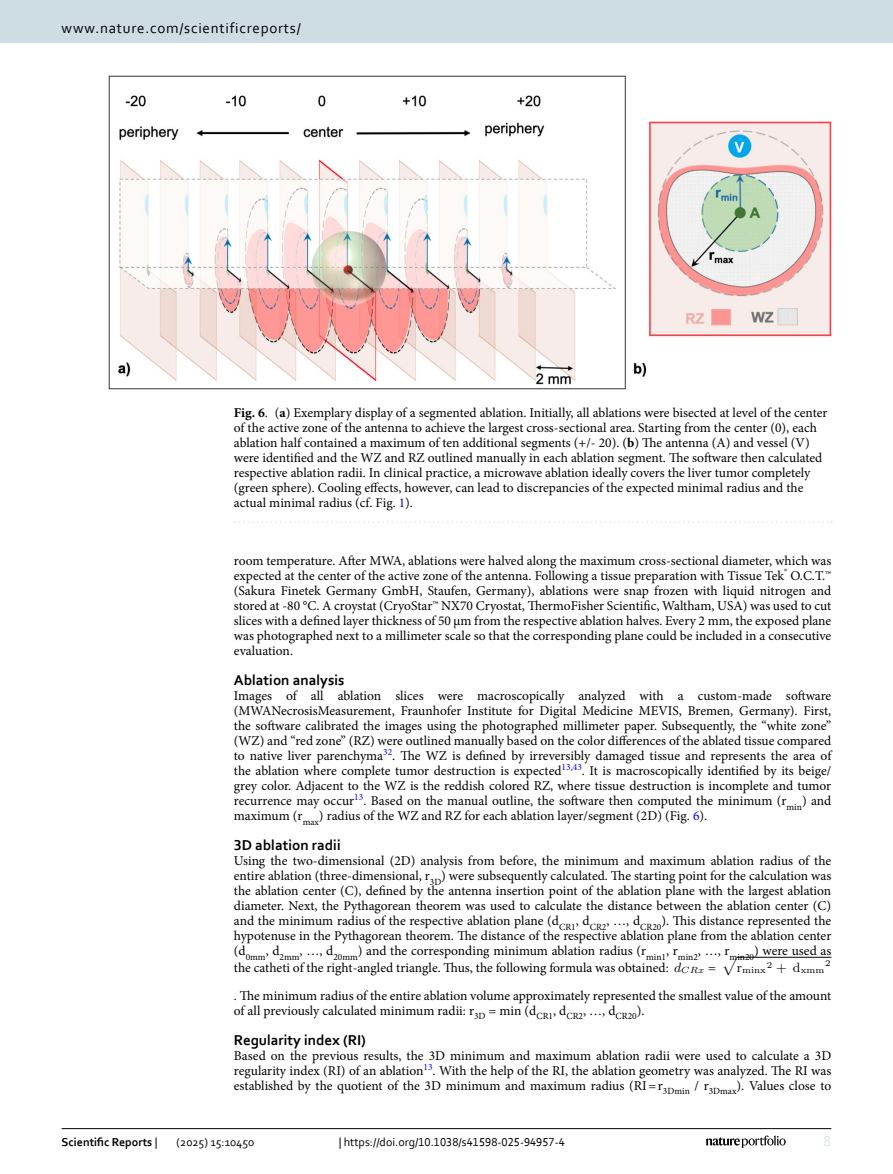
<style>
.page{position:relative;width:893px;height:1174px;background:#fff}
.page>*{position:absolute;margin:0;border:0;box-sizing:border-box;transform-origin:0 0}
.Head_2{font:700 15px "Corbel";color:#000}
.t1{font:15px "Corbel";letter-spacing:.05em;color:#000}
.t2{font:15px "LM Math Extension 10";color:#000}
.t3{font:15px "Corbel";color:#d9e4eb}
.Body_Text{font:13.5px/15px "Minion Pro";color:#000;text-align:justify}
.Figure_Caption{font:13.5px/15px "Minion Pro";color:#000}
.t4{font:12px "Corbel";color:#000}
.t5{font:700 12px "Corbel";color:#000}
.t6{font:9px "SFRM0600";color:#000}
.t7{font:9px "LM Math Italic 6";color:#000}
.t8{font:9px "LM Roman 6";color:#000}
.s1{font-weight:700}
.s2{color:#00f}
.s3{font-weight:400}
</style>
<div class="page">
<hr style="left:737px;top:957px;width:94px;height:1px;background:#000">
<img style="left:108px;top:76px;width:723px;height:313px">
<svg style="left:235px;top:521px;width:597px;height:2px"></svg>
<hr style="left:62px;top:1128px;width:769px;height:1px;background:#000">
<svg style="left:706px;top:1135px;width:80px;height:12px"></svg>
<div style="left:0;top:0;width:893px;height:43px;background:#cedde4"></div>
<p class="t1" style="left:62px;top:18px;width:241px">www.nature.com/scientificreports/</p>
<p class="Figure_Caption" style="left:234px;top:405px;width:595px"><span class="s1">Fig. 6</span>. (<span class="s1">a</span>) Exemplary display of a segmented ablation. Initially, all ablations were bisected at level of the center of the active zone of the antenna to achieve the largest cross-sectional area. Starting from the center (0), each ablation half contained a maximum of ten additional segments (+/- 20). (<span class="s1">b</span>) The antenna (A) and vessel (V) were identified and the WZ and RZ outlined manually in each ablation segment. The software then calculated respective ablation radii. In clinical practice, a microwave ablation ideally covers the liver tumor completely (green sphere). Cooling effects, however, can lead to discrepancies of the expected minimal radius and the actual minimal radius (cf. Fig. <span class="s2">1</span>).</p>
<p class="Body_Text" style="left:234px;top:553px;width:599px">room temperature. After MWA, ablations were halved along the maximum cross-sectional diameter, which was expected at the center of the active zone of the antenna. Following a tissue preparation with Tissue Tek<sup>®</sup> O.C.T.™ (Sakura Finetek Germany GmbH, Staufen, Germany), ablations were snap frozen with liquid nitrogen and stored at -80 °C. A croystat (CryoStar™ NX70 Cryostat, ThermoFisher Scientific, Waltham, USA) was used to cut slices with a defined layer thickness of 50 μm from the respective ablation halves. Every 2 mm, the exposed plane was photographed next to a millimeter scale so that the corresponding plane could be included in a consecutive evaluation.</p>
<p class="Head_2" style="left:234px;top:670px;width:112px">Ablation analysis</p>
<p class="Body_Text" style="left:234px;top:688px;width:599px">Images of all ablation slices were macroscopically analyzed with a custom-made software (MWANecrosisMeasurement, Fraunhofer Institute for Digital Medicine MEVIS, Bremen, Germany). First, the software calibrated the images using the photographed millimeter paper. Subsequently, the “white zone” (WZ) and “red zone” (RZ) were outlined manually based on the color differences of the ablated tissue compared to native liver parenchyma<sup>32</sup>. The WZ is defined by irreversibly damaged tissue and represents the area of the ablation where complete tumor destruction is expected<sup>13</sup><sup>,</sup><sup>43</sup>. It is macroscopically identified by its beige/ grey color. Adjacent to the WZ is the reddish colored RZ, where tissue destruction is incomplete and tumor recurrence may occur<sup>13</sup>. Based on the manual outline, the software then computed the minimum (r<sub>min</sub>) and maximum (r<sub>max</sub>) radius of the WZ and RZ for each ablation layer/segment (2D) (Fig. <span class="s2">6</span>).</p>
<p class="Head_2" style="left:234px;top:835px;width:108px">3D ablation radii</p>
<p class="Body_Text" style="left:234px;top:853px;width:599px">Using the two-dimensional (2D) analysis from before, the minimum and maximum ablation radius of the entire ablation (three-dimensional, r<sub>3D</sub>) were subsequently calculated. The starting point for the calculation was the ablation center (C), defined by the antenna insertion point of the ablation plane with the largest ablation diameter. Next, the Pythagorean theorem was used to calculate the distance between the ablation center (C) and the minimum radius of the respective ablation plane (d<sub>CR1</sub>, d<sub>CR2</sub>, …, d<sub>CR20</sub>). This distance represented the hypotenuse in the Pythagorean theorem. The distance of the respective ablation plane from the ablation center (d<sub>0mm</sub>, d<sub>2mm</sub>, …, d<sub>20mm</sub>) and the corresponding minimum ablation radius (r<sub>min1</sub>, r<sub>min2</sub>, …, r<sub>min20</sub>) were used as</p>
<p class="Body_Text" style="left:234px;top:960px;width:436px">the catheti of the right-angled triangle. Thus, the following formula was obtained:</p>
<p class="t7" style="left:674px;top:966px;width:32px"><sup>d</sup>CRx</p>
<p class="Body_Text" style="left:708px;top:960px;width:9px">=</p>
<p class="t2" style="left:722px;top:943px;width:16px">√</p>
<p class="t6" style="left:737px;top:964px;width:89px"><sup>r</sup>minx<sup>2</sup> <sup>+</sup> <sup>d</sup>xmm</p>
<p class="t8" style="left:825px;top:955px;width:7px">2</p>
<p class="Body_Text" style="left:234px;top:987px;width:599px">. The minimum radius of the entire ablation volume approximately represented the smallest value of the amount of all previously calculated minimum radii: r<sub>3D</sub> = min (d<sub>CR1</sub>, d<sub>CR2</sub>, …, d<sub>CR20</sub>).</p>
<p class="Head_2" style="left:234px;top:1030px;width:133px">Regularity index (RI)</p>
<p class="Body_Text" style="left:234px;top:1047px;width:599px">Based on the previous results, the 3D minimum and maximum ablation radii were used to calculate a 3D regularity index (RI) of an ablation<sup>13</sup>. With the help of the RI, the ablation geometry was analyzed. The RI was established by the quotient of the 3D minimum and maximum radius (RI=r<sub>3Dmin</sub> / r<sub>3Dmax</sub>). Values close to</p>
<p class="t5" style="left:62px;top:1134px;width:97px">Scientific Reports <span class="s3">|</span></p>
<p class="t4" style="left:177px;top:1134px;width:79px">(2025) 15:10450</p>
<p class="t4" style="left:339px;top:1134px;width:228px">| https://doi.org/10.1038/s41598-025-94957-4</p>
<p class="t3" style="left:824px;top:1132px;width:9px">8</p>
</div>
